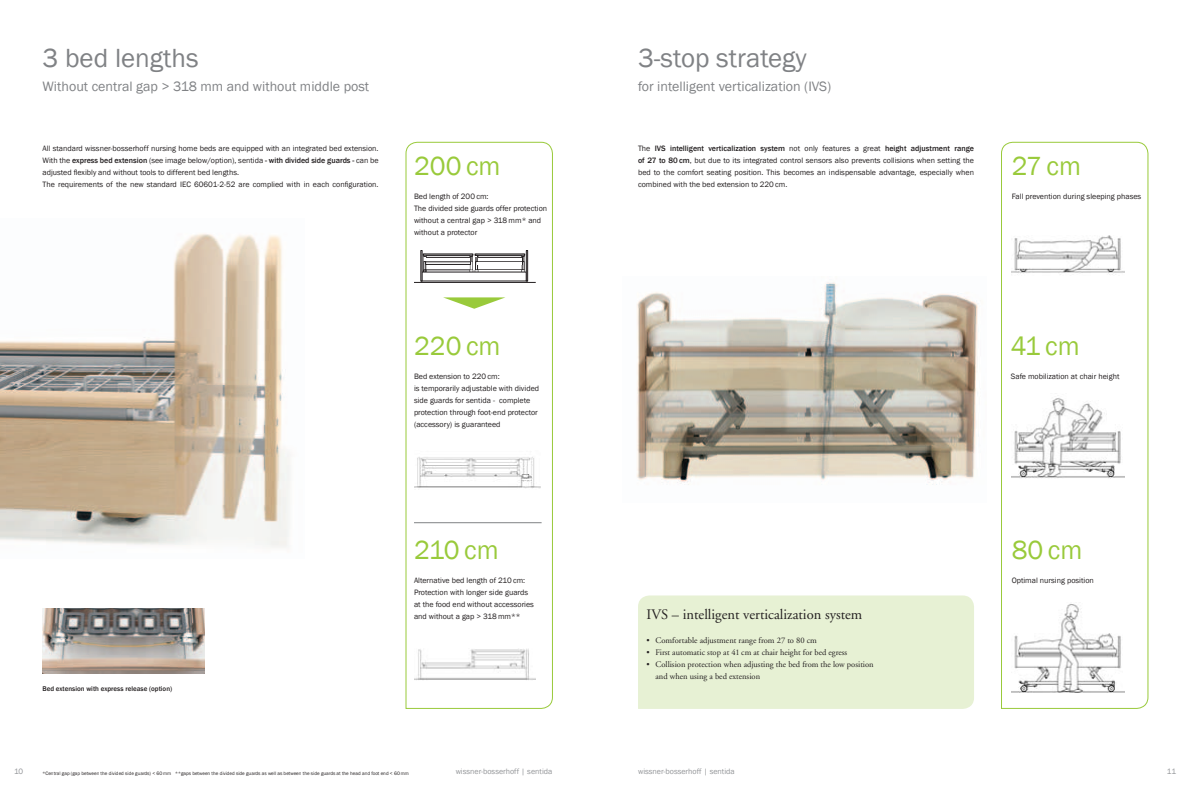
<style>
.page{position:relative;width:1191px;height:794px;background:#fff}
.page>*{position:absolute;margin:0;border:0;box-sizing:border-box;transform-origin:0 0}
.t1{font:27px "Franklin Gothic";color:#99ca3b}
.t2{font:27px "Franklin Gothic";color:#808285}
.t3{font:14.5px "Adobe Garamond";color:#231f20}
.t4{font:14px "Franklin Gothic";color:#808285}
.t5{font:8.5px/12px "Adobe Garamond";color:#231f20}
.t6{font:8px/12px "Franklin Gothic";color:#231f20}
.t7{font:8px "Franklin Gothic";color:#939598}
.t8{font:500 7px "Franklin Gothic";color:#231f20}
.t9{font:5px "Franklin Gothic";color:#231f20}
.s1{font-weight:500}
</style>
<div class="page">
<svg style="left:1001px;top:141px;width:148px;height:568px"></svg>
<svg style="left:405px;top:141px;width:148px;height:568px"></svg>
<hr style="left:414px;top:282px;width:122px;height:1px;background:#231f20">
<div style="left:526px;top:250px;width:2px;height:31px;background:#fff;border:1px solid #231f20"></div>
<img style="left:414px;top:450px;width:127px;height:43px">
<img style="left:414px;top:641px;width:121px;height:46px">
<img style="left:43px;top:608px;width:161px;height:65px">
<div style="left:638px;top:595px;width:336px;height:114px;background:#e7f1d4"></div>
<img style="left:637px;top:282px;width:342px;height:203px">
<img style="left:1011px;top:228px;width:113px;height:47px">
<img style="left:1011px;top:394px;width:113px;height:84px">
<img style="left:1011px;top:603px;width:113px;height:89px">
<img style="left:0;top:233px;width:290px;height:315px">
<svg style="left:421px;top:253px;width:106px;height:56px"></svg>
<hr style="left:414px;top:522px;width:127px;height:1px;background:#808285">
<h1 class="t2" style="left:43px;top:41px;width:158px">3 bed lengths</h1>
<h3 class="t4" style="left:43px;top:77px;width:328px">Without central gap &gt; 318 mm and without middle post</h3>
<p class="t6" style="left:43px;top:142px;width:337px">All standard wissner-bosserhoff nursing home beds are equipped with an integrated bed extension.<br>With the <span class="s1">express bed extension</span> (see image below/option), sentida <span class="s1">- with divided side guards -</span> can be adjusted flexibly and without tools to different bed lengths.<br>The requirements of the new standard IEC 60601-2-52 are complied with in each configuration.</p>
<h1 class="t1" style="left:414px;top:149px;width:88px">200 cm</h1>
<p class="t6" style="left:414px;top:190px;width:135px">Bed length of 200 cm:<br>The divided side guards offer protection without a central gap &gt; 318 mm* and without a protector</p>
<h1 class="t1" style="left:414px;top:329px;width:88px">220 cm</h1>
<p class="t6" style="left:414px;top:370px;width:127px">Bed extension to 220 cm:<br>is temporarily adjustable with divided side guards for sentida - complete protection through foot-end protector (accessory) is guaranteed</p>
<p class="t8" style="left:43px;top:684px;width:131px">Bed extension with express release (option)</p>
<h1 class="t1" style="left:414px;top:533px;width:86px">210 cm</h1>
<p class="t6" style="left:414px;top:574px;width:121px">Alternative bed length of 210 cm:<br>Protection with longer side guards at the food end without accessories and without a gap &gt; 318 mm**</p>
<h1 class="t2" style="left:638px;top:41px;width:170px">3-stop strategy</h1>
<h3 class="t4" style="left:638px;top:77px;width:195px">for intelligent verticalization (IVS)</h3>
<p class="t6" style="left:638px;top:142px;width:337px;text-align:justify">The <span class="s1">IVS intelligent verticalization system</span> not only features a great <span class="s1">height adjustment range of 27 to 80 cm</span>, but due to its integrated control sensors also prevents collisions when setting the bed to the comfort seating position. This becomes an indispensable advantage, especially when combined with the bed extension to 220 cm.</p>
<h1 class="t1" style="left:1011px;top:149px;width:71px">27 cm</h1>
<p class="t6" style="left:1011px;top:190px;width:131px">Fall prevention during sleeping phases</p>
<h1 class="t1" style="left:1011px;top:329px;width:70px">41 cm</h1>
<p class="t6" style="left:1011px;top:370px;width:110px">Safe mobilization at chair height</p>
<h2 class="t3" style="left:646px;top:606px;width:217px">IVS – intelligent verticalization system</h2>
<p class="t5" style="left:646px;top:634px;width:172px">• Comfortable adjustment range from 27 to 80 cm</p>
<p class="t5" style="left:646px;top:646px;width:202px">• First automatic stop at 41 cm at chair height for bed egress</p>
<p class="t5" style="left:655px;top:658px;width:220px;text-indent:-9px">• Collision protection when adjusting the bed from the low position and when using a bed extension</p>
<h1 class="t1" style="left:1011px;top:533px;width:72px">80 cm</h1>
<p class="t6" style="left:1011px;top:574px;width:84px">Optimal nursing position</p>
<p class="t7" style="left:14px;top:766px;width:11px">10</p>
<p class="t7" style="left:456px;top:766px;width:98px">wissner-bosserhoff | sentida</p>
<p class="t7" style="left:638px;top:766px;width:98px">wissner-bosserhoff | sentida</p>
<p class="t7" style="left:1166px;top:766px;width:11px">11</p>
<p class="t9" style="left:43px;top:770px;width:368px">*Central gap (gap between the divided side guards) &lt; 60 mm **gaps between the divided side guards as well as between the side guards at the head and foot end &lt; 60 mm</p>
</div>
